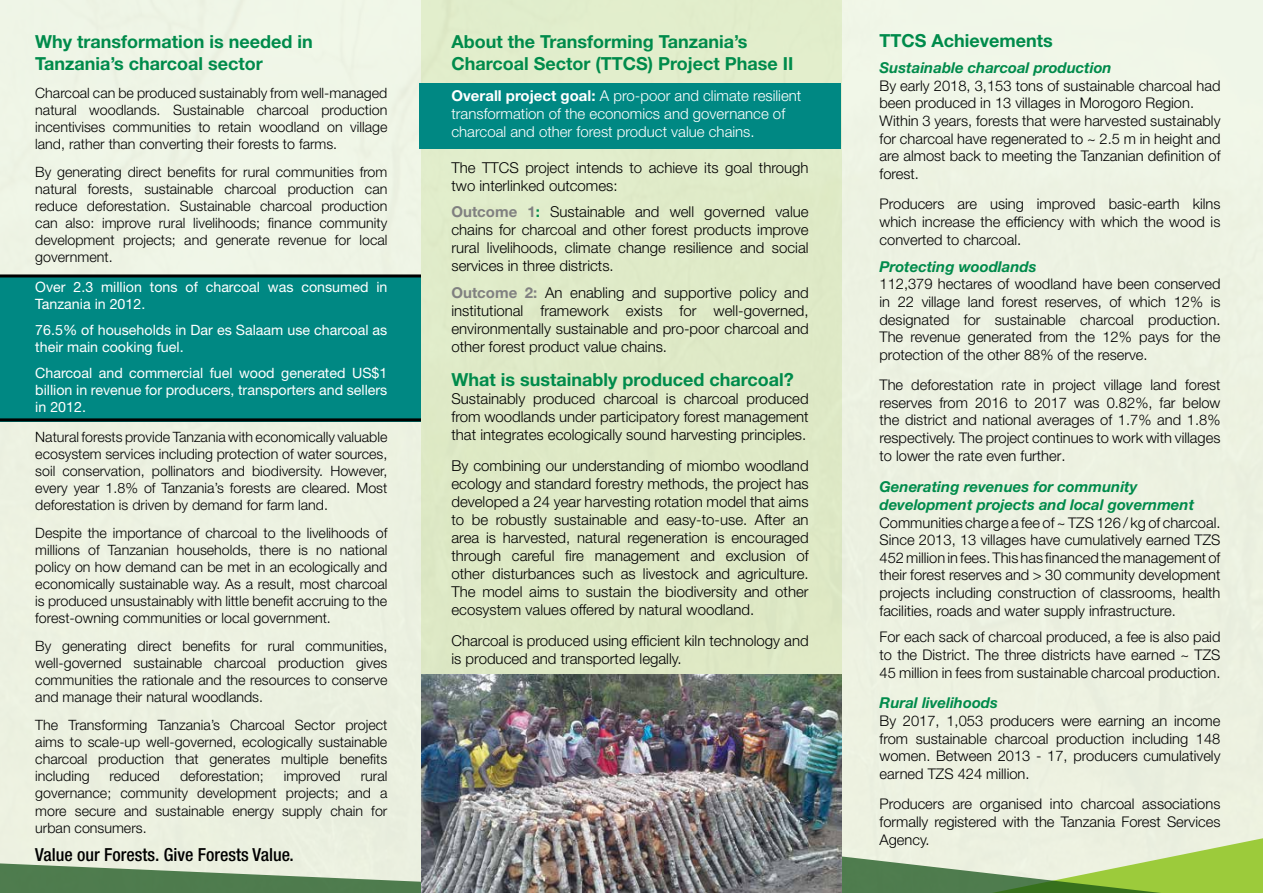
<style>
.page{position:relative;width:1263px;height:893px;background:#fff}
.page>*{position:absolute;margin:0;border:0;box-sizing:border-box;transform-origin:0 0}
.t1{font:700 18px/21.6px "Helvetica Neue LT Std";color:#008b4b}
.t2{font:500 condensed 18px "Helvetica Neue LT Std";color:#000}
.t3{font:300 15px/18px "Helvetica Neue LT Std";color:#000;text-align:justify}
.t4{font:300 15px/18px "Helvetica Neue LT Std";color:#fff}
.t5{font:italic 700 15px/18px "Helvetica Neue LT Std";color:#008b4b}
.t6{font:300 14.7px/17.7px "Helvetica Neue LT Std";color:#000;text-align:justify}
.t7{font:300 14.25px/17.1px "Helvetica Neue LT Std";color:#000;text-align:justify}
.t8{font:14.25px/17.1px "Helvetica Neue LT Std";color:#fff}
.s1{font-weight:700}
.s2{font-weight:700;color:#808080}
.s3{font-weight:700;color:#008c4b}
.s4{font-size:15px}
</style>
<div class="page">
<img style="left:0;top:0;width:1263px;height:856px">
<svg style="left:940px;top:825px;width:323px;height:31px;background:#e5edd3"></svg>
<div style="left:420px;top:83px;width:420px;height:66px;background:#008883"></div>
<svg style="left:0;top:856px;width:1263px;height:37px;background:#93b37c"></svg>
<img style="left:421px;top:674px;width:421px;height:219px">
<div style="left:0;top:276px;width:421px;height:145px;background:#008883"></div>
<hr style="left:0;top:274px;width:421px;height:3px;background:#000">
<hr style="left:0;top:418px;width:421px;height:3px;background:#000">
<p class="t1" style="left:35px;top:31px;width:279px">Why transformation is needed in<br>Tanzania’s charcoal sector</p>
<p class="t7" style="left:35px;top:84px;width:354px">Charcoal can be produced sustainably from well-managed natural woodlands. Sustainable charcoal production incentivises communities to retain woodland on village land, rather than converting their forests to farms.</p>
<p class="t7" style="left:35px;top:163px;width:354px">By generating direct benefits for rural communities from natural forests, sustainable charcoal production can reduce deforestation. Sustainable charcoal production can also: improve rural livelihoods; finance community development projects; and generate revenue for local government.</p>
<p class="t8" style="left:35px;top:278px;width:354px">Over 2.3 million tons of charcoal was consumed in<br>Tanzania in 2012.</p>
<p class="t8" style="left:35px;top:321px;width:354px">76.5% of households in Dar es Salaam use charcoal as their main cooking fuel.</p>
<p class="t8" style="left:35px;top:364px;width:354px;text-align:justify">Charcoal and commercial fuel wood generated US$1 billion in revenue for producers, transporters and sellers in 2012.</p>
<p class="t7" style="left:35px;top:428px;width:354px">Natural forests provide Tanzania with economically valuable ecosystem services including protection of water sources, soil conservation, pollinators and biodiversity. However, every year 1.8% of Tanzania’s forests are cleared. Most deforestation is driven by demand for farm land.</p>
<p class="t7" style="left:35px;top:524px;width:354px">Despite the importance of charcoal to the livelihoods of millions of Tanzanian households, there is no national policy on how demand can be met in an ecologically and economically sustainable way. As a result, most charcoal is produced unsustainably with little benefit accruing to the forest-owning communities or local government.</p>
<p class="t7" style="left:35px;top:637px;width:354px">By generating direct benefits for rural communities, well-governed sustainable charcoal production gives communities the rationale and the resources to conserve and manage their natural woodlands.</p>
<p class="t7" style="left:35px;top:716px;width:354px">The Transforming Tanzania’s Charcoal Sector project aims to scale-up well-governed, ecologically sustainable charcoal production that generates multiple benefits including</p>
<p class="t7" style="left:35px;top:767px;width:354px;text-indent:325px">rural governance; community development projects; and a more secure and sustainable energy supply chain for urban consumers.</p>
<p class="t2" style="left:35px;top:843px;width:260px">Value our Forests. Give Forests Value.</p>
<p class="t7" style="left:110px;top:767px;width:52px">reduced</p>
<p class="t7" style="left:180px;top:767px;width:85px">deforestation;</p>
<p class="t7" style="left:284px;top:767px;width:59px">improved</p>
<p class="t1" style="left:451px;top:31px;width:344px">About the Transforming Tanzania’s<br>Charcoal Sector (TTCS) Project Phase II</p>
<p class="t4" style="left:451px;top:86px;width:351px"><span class="s1">Overall project goal:</span> A pro-poor and climate resilient transformation of the economics and governance of charcoal and other forest product value chains.</p>
<p class="t3" style="left:451px;top:158px;width:359px">The TTCS project intends to achieve its goal through two interlinked outcomes:</p>
<p class="t3" style="left:451px;top:203px;width:359px"><span class="s2">Outcome 1</span><span class="s3">:</span> Sustainable and well governed value chains for charcoal and other forest products improve rural livelihoods, climate change resilience and social services in three districts.</p>
<p class="t3" style="left:451px;top:283px;width:359px"><span class="s2">Outcome 2:</span> An enabling and supportive policy and institutional framework exists for well-governed, environmentally sustainable and pro-poor charcoal and other forest product value chains.</p>
<p class="t1" style="left:451px;top:369px;width:344px">What is sustainably produced charcoal?</p>
<p class="t3" style="left:451px;top:390px;width:359px">Sustainably produced charcoal is charcoal produced from woodlands under participatory forest management that integrates ecologically sound harvesting principles.</p>
<p class="t3" style="left:451px;top:456px;width:359px">By combining our understanding of miombo woodland ecology and standard forestry methods, the project has developed a 24 year harvesting rotation model that aims to be robustly sustainable and easy-to-use. After an area is harvested, natural regeneration is encouraged through careful fire management and exclusion of other disturbances such as livestock and agriculture.<br>The model aims to sustain the biodiversity and other ecosystem values offered by natural woodland.</p>
<p class="t3" style="left:451px;top:631px;width:359px">Charcoal is produced using efficient kiln technology and is produced and transported legally.</p>
<p class="t1" style="left:879px;top:29px;width:175px">TTCS Achievements</p>
<p class="t5" style="left:879px;top:59px;width:234px">Sustainable charcoal production</p>
<p class="t6" style="left:879px;top:76px;width:342px;text-align:left">By early 2018, 3,153 tons of sustainable charcoal had been produced in 13 villages in Morogoro Region.<br>Within 3 years, forests that were harvested sustainably for charcoal have regenerated to ~ 2.5 m in height and are almost back to meeting the Tanzanian definition of forest.</p>
<p class="t6" style="left:879px;top:195px;width:342px">Producers are using improved basic-earth kilns which increase the efficiency with which the wood is converted to charcoal<span class="s4">.</span></p>
<p class="t5" style="left:879px;top:257px;width:158px">Protecting woodlands</p>
<p class="t6" style="left:879px;top:275px;width:342px">112,379 hectares of woodland have been conserved in 22 village land forest reserves, of which 12% is designated for sustainable charcoal production.<br>The revenue generated from the 12% pays for the protection of the other 88% of the reserve.</p>
<p class="t6" style="left:879px;top:376px;width:342px">The deforestation rate in project village land forest reserves from 2016 to 2017 was 0.82%, far below the district and national averages of 1.7% and 1.8% respectively. The project continues to work with villages to lower the rate even further<span class="s4">.</span></p>
<p class="t5" style="left:879px;top:477px;width:316px">Generating revenues for community development projects and local government</p>
<p class="t6" style="left:879px;top:513px;width:342px">Communities charge a fee of ~ TZS 126 / kg of charcoal.<br>Since 2013, 13 villages have cumulatively earned TZS 452 million in fees. This has financed the management of their forest reserves and &gt; 30 community development projects including construction of classrooms, health facilities, roads and water supply infrastructure.</p>
<p class="t6" style="left:879px;top:627px;width:342px">For each sack of charcoal produced, a fee is also paid to the District. The three districts have earned ~ TZS 45 million in fees from sustainable charcoal production.</p>
<p class="t5" style="left:879px;top:694px;width:120px">Rural livelihoods</p>
<p class="t6" style="left:879px;top:711px;width:342px">By 2017, 1,053 producers were earning an income from sustainable charcoal production including 148 women. Between 2013 - 17, producers cumulatively earned TZS 424 million.</p>
<p class="t6" style="left:879px;top:795px;width:342px">Producers are organised into charcoal associations formally registered with the Tanzania Forest Services Agency.</p>
</div>
